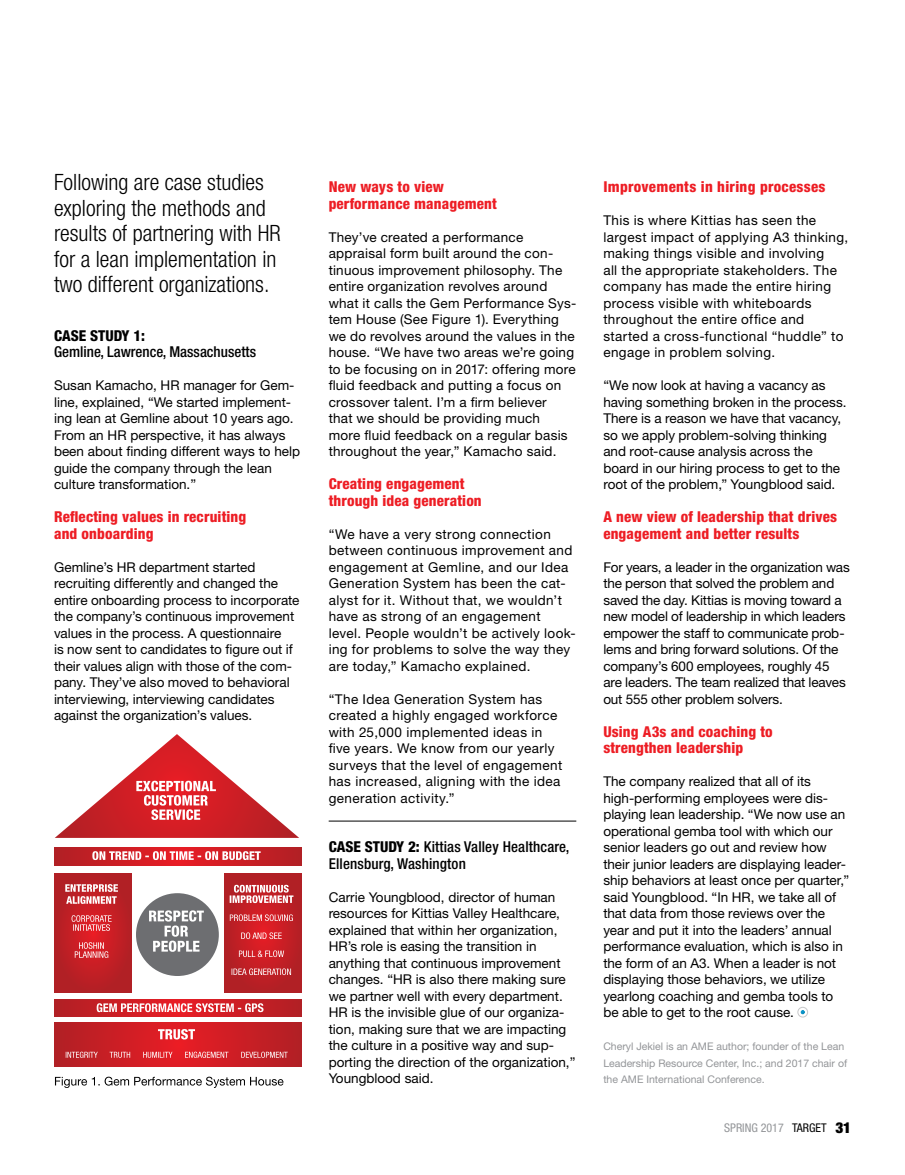
<style>
.page{position:relative;width:905px;height:1175px;background:#fff}
.page>*{position:absolute;margin:0;border:0;box-sizing:border-box;transform-origin:0 0}
.t1{font:300 condensed 22.5px/25.5px "Helvetica Neue LT Std";color:#000}
.t2{font:800 condensed 15px/16.5px "Helvetica Neue LT Std";letter-spacing:.01em;color:#ed1d24}
.t3{font:500 condensed 15px/16.5px "Helvetica Neue LT Std";letter-spacing:.01em;color:#000}
.t4{font:800 condensed 15px "Helvetica Neue LT Std";color:#000}
.t5{font:13.5px/16.5px "Helvetica Neue LT Std";color:#000}
.t6{font:13.5px/16.5px "Helvetica Neue LT Std";letter-spacing:.03em;color:#000}
.t7{font:13.5px/16.5px "Helvetica Neue LT Std";letter-spacing:.02em;color:#000}
.t8{font:condensed 12px "Helvetica Neue LT Std";color:#939598}
.t9{font:10.5px/16.5px "Helvetica Neue LT Std";color:#939598}
.s1{font-weight:800}
.s2{color:#000}
.s3{font-weight:900;font-size:15px;color:#000}
</style>
<div class="page">
<div style="left:797px;top:1006px;width:11px;height:11px;border:1px solid #c7c8ca;border-radius:50%"></div>
<div style="left:798px;top:1009px;width:8px;height:7px;background:#000;opacity:.75"></div>
<svg style="left:55px;top:847px;width:247px;height:18px;background:#c71e25"></svg>
<svg style="left:55px;top:873px;width:76px;height:119px;background:#bb1f25"></svg>
<svg style="left:225px;top:873px;width:77px;height:119px;background:#bd1f25"></svg>
<svg style="left:55px;top:999px;width:247px;height:17px;background:#c71e25"></svg>
<svg style="left:55px;top:1022px;width:247px;height:44px;background:#ca2026"></svg>
<div style="left:136px;top:893px;width:83px;height:83px;background:#6d6e71;border-radius:50%"></div>
<svg style="left:55px;top:734px;width:244px;height:104px"></svg>
<svg style="left:149px;top:910px;width:55px;height:41px"></svg>
<svg style="left:66px;top:1051px;width:222px;height:6px"></svg>
<svg style="left:158px;top:1029px;width:37px;height:10px"></svg>
<svg style="left:92px;top:851px;width:169px;height:9px"></svg>
<svg style="left:75px;top:942px;width:33px;height:16px"></svg>
<svg style="left:72px;top:915px;width:40px;height:16px"></svg>
<svg style="left:65px;top:884px;width:53px;height:20px"></svg>
<svg style="left:231px;top:968px;width:60px;height:7px"></svg>
<svg style="left:239px;top:950px;width:45px;height:7px"></svg>
<svg style="left:241px;top:932px;width:41px;height:7px"></svg>
<svg style="left:230px;top:914px;width:63px;height:7px"></svg>
<svg style="left:230px;top:884px;width:63px;height:19px"></svg>
<svg style="left:97px;top:1003px;width:166px;height:9px"></svg>
<hr style="left:328px;top:820px;width:248px;height:1px;background:#000">
<svg style="left:55px;top:1076px;width:228px;height:12px"></svg>
<h1 class="t1" style="left:54px;top:169px;width:228px">Following are case studies exploring the methods and results of partnering with HR for a lean implementation in two different organizations.</h1>
<p class="t4" style="left:54px;top:326px;width:93px">CASE STUDY 1:</p>
<p class="t3" style="left:54px;top:343px;width:203px">Gemline, Lawrence, Massachusetts</p>
<p class="t5" style="left:54px;top:377px;width:248px">Susan Kamacho, HR manager for Gem&shy;line, explained, “We started implement&shy;ing lean at Gemline about 10 years ago.<br>From an HR perspective, it has always been about finding different ways to help guide the company through the lean culture transformation.”</p>
<p class="t2" style="left:54px;top:508px;width:194px">Reflecting values in recruiting and onboarding</p>
<p class="t5" style="left:54px;top:558px;width:247px">Gemline’s HR department started recruiting differently and changed the entire onboarding process to incorporate the company’s continuous improvement values in the process. A questionnaire<br>is now sent to candidates to figure out if their values align with those of the com&shy;pany. They’ve also moved to behavioral interviewing, interviewing candidates against the organization’s values.</p>
<p class="t2" style="left:328px;top:178px;width:170px">New ways to view performance management</p>
<p class="t7" style="left:328px;top:228px;width:249px">They’ve created a performance appraisal form built around the con&shy;tinuous improvement philosophy. The entire organization revolves around what it calls the Gem Performance Sys&shy;tem House (See Figure 1). Everything we do revolves around the values in the house. “We have two areas we’re going to be focusing on in 2017: offering more fluid feedback and putting a focus on crossover talent. I’m a firm believer<br>that we should be providing much<br>more fluid feedback on a regular basis throughout the year,” Kamacho said.</p>
<p class="t2" style="left:328px;top:475px;width:155px">Creating engagement through idea generation</p>
<p class="t6" style="left:328px;top:525px;width:249px">“We have a very strong connection between continuous improvement and engagement at Gemline, and our Idea Generation System has been the cat&shy;alyst for it. Without that, we wouldn’t have as strong of an engagement level. People wouldn’t be actively look&shy;ing for problems to solve the way they are today,” Kamacho explained.</p>
<p class="t6" style="left:328px;top:690px;width:235px">“The Idea Generation System has created a highly engaged workforce with 25,000 implemented ideas in five years. We know from our yearly surveys that the level of engagement has increased, aligning with the idea generation activity.”</p>
<p class="t3" style="left:328px;top:838px;width:242px"><span class="s1">CASE STUDY 2:</span> Kittias Valley Healthcare,<br>Ellensburg, Washington</p>
<p class="t5" style="left:328px;top:888px;width:248px">Carrie Youngblood, director of human resources for Kittias Valley Healthcare, explained that within her organization, HR’s role is easing the transition in anything that continuous improvement changes. “HR is also there making sure we partner well with every department.<br>HR is the invisible glue of our organiza&shy;tion, making sure that we are impacting the culture in a positive way and sup&shy;porting the direction of the organization,” Youngblood said.</p>
<p class="t2" style="left:603px;top:178px;width:224px">Improvements in hiring processes</p>
<p class="t6" style="left:603px;top:212px;width:246px">This is where Kittias has seen the largest impact of applying A3 thinking, making things visible and involving<br>all the appropriate stakeholders. The company has made the entire hiring process visible with whiteboards throughout the entire office and started a cross-functional “huddle” to engage in problem solving.</p>
<p class="t5" style="left:603px;top:377px;width:245px">“We now look at having a vacancy as having something broken in the process.<br>There is a reason we have that vacancy, so we apply problem-solving thinking and root-cause analysis across the board in our hiring process to get to the root of the problem,” Youngblood said.</p>
<p class="t2" style="left:603px;top:508px;width:235px">A new view of leadership that drives engagement and better results</p>
<p class="t5" style="left:603px;top:558px;width:248px">For years, a leader in the organization was the person that solved the problem and saved the day. Kittias is moving toward a new model of leadership in which leaders empower the staff to communicate prob&shy;lems and bring forward solutions. Of the company’s 600 employees, roughly 45 are leaders. The team realized that leaves out 555 other problem solvers.</p>
<p class="t2" style="left:603px;top:723px;width:171px">Using A3s and coaching to strengthen leadership</p>
<p class="t5" style="left:603px;top:773px;width:247px">The company realized that all of its high-performing employees were dis&shy;playing lean leadership. “We now use an operational gemba tool with which our senior leaders go out and review how their junior leaders are displaying leader&shy;ship behaviors at least once per quarter,” said Youngblood. “In HR, we take all of that data from those reviews over the year and put it into the leaders’ annual performance evaluation, which is also in the form of an A3. When a leader is not displaying those behaviors, we utilize yearlong coaching and gemba tools to be able to get to the root cause.</p>
<p class="t9" style="left:603px;top:1038px;width:245px">Cheryl Jekiel is an AME author; founder of the Lean<br>Leadership Resource Center, Inc.; and 2017 chair of the AME International Conference.</p>
<p class="t8" style="left:724px;top:1120px;width:128px">SPRING 2017 <span class="s2">TARGET</span> <span class="s3">31</span></p>
</div>
